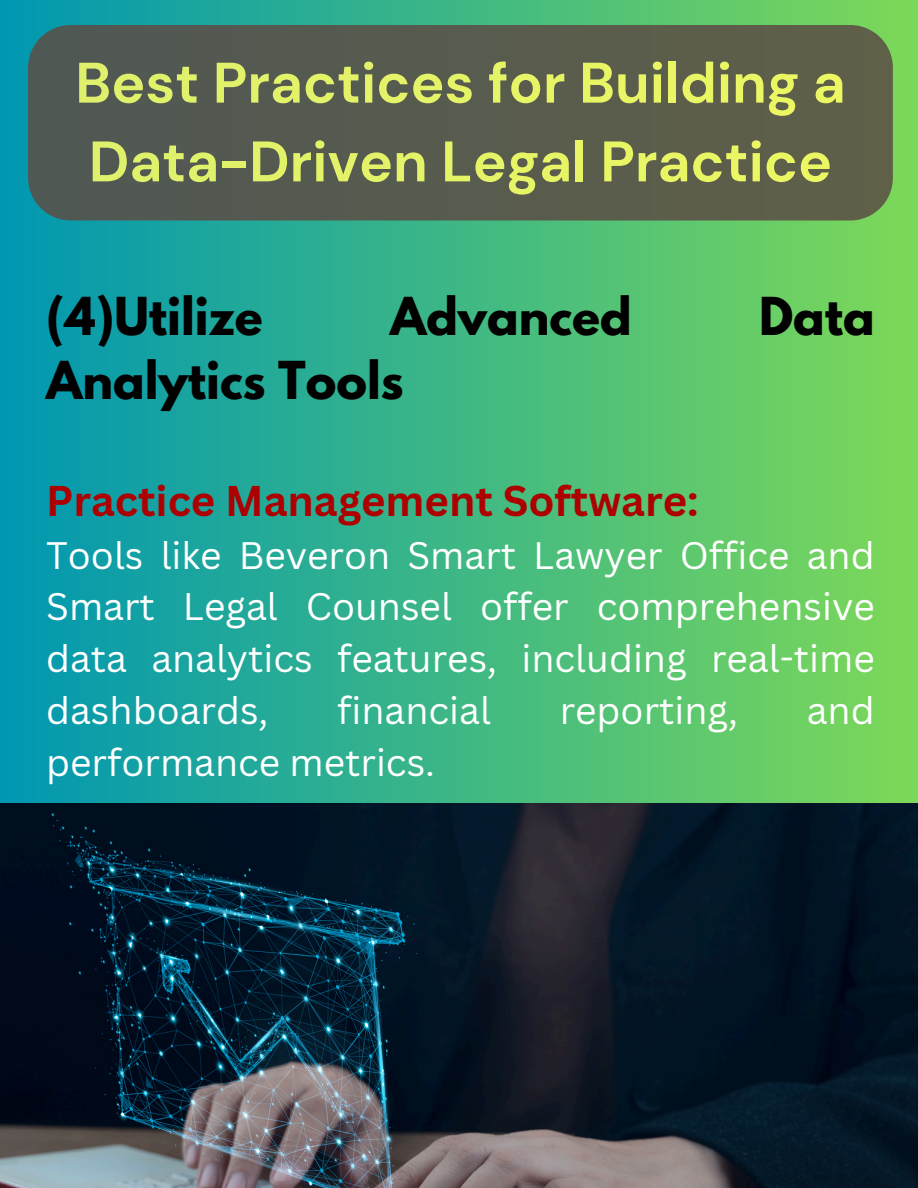
<style>
.page{position:relative;width:918px;height:1188px;background:#fff}
.page>*{position:absolute;margin:0;border:0;box-sizing:border-box;transform-origin:0 0}
.t1{font:700 57px/78.8px "DM Sans";color:#fffd63}
.t2{font:700 46.35px "League Spartan";color:#000}
.t3{font:700 41.85px "Canva Sans";color:#ad0000}
.t4{font:37.35px/51.8px "Canva Sans";color:#fff;text-align:justify}
</style>
<div class="page">
<div style="left:0;top:0;width:918px;height:1188px;background:linear-gradient(to right,#0097b2,#7dd858)"></div>
<div style="left:28px;top:25px;width:865px;height:196px;background:#585c4e"></div>
<img style="left:0;top:804px;width:918px;height:384px">
<h1 class="t1" style="left:75px;top:44px;width:772px">Best Practices for Building a<br>Data-Driven Legal Practice</h1>
<h2 class="t2" style="left:46px;top:293px;width:218px">(4)Utilize</h2>
<h2 class="t2" style="left:390px;top:293px;width:243px">Advanced</h2>
<h2 class="t2" style="left:759px;top:293px;width:117px">Data</h2>
<h2 class="t2" style="left:46px;top:357px;width:359px">Analytics Tools</h2>
<p class="t3" style="left:46px;top:471px;width:654px">Practice Management Software:</p>
<p class="t4" style="left:46px;top:528px;width:830px">Tools like Beveron Smart Lawyer Office and Smart Legal Counsel offer comprehensive data analytics features, including real-time dashboards,</p>
<p class="t4" style="left:337px;top:684px;width:155px">financial</p>
<p class="t4" style="left:560px;top:684px;width:180px">reporting,</p>
<p class="t4" style="left:807px;top:684px;width:69px">and</p>
<p class="t4" style="left:46px;top:735px;width:390px">performance metrics.</p>
</div>
